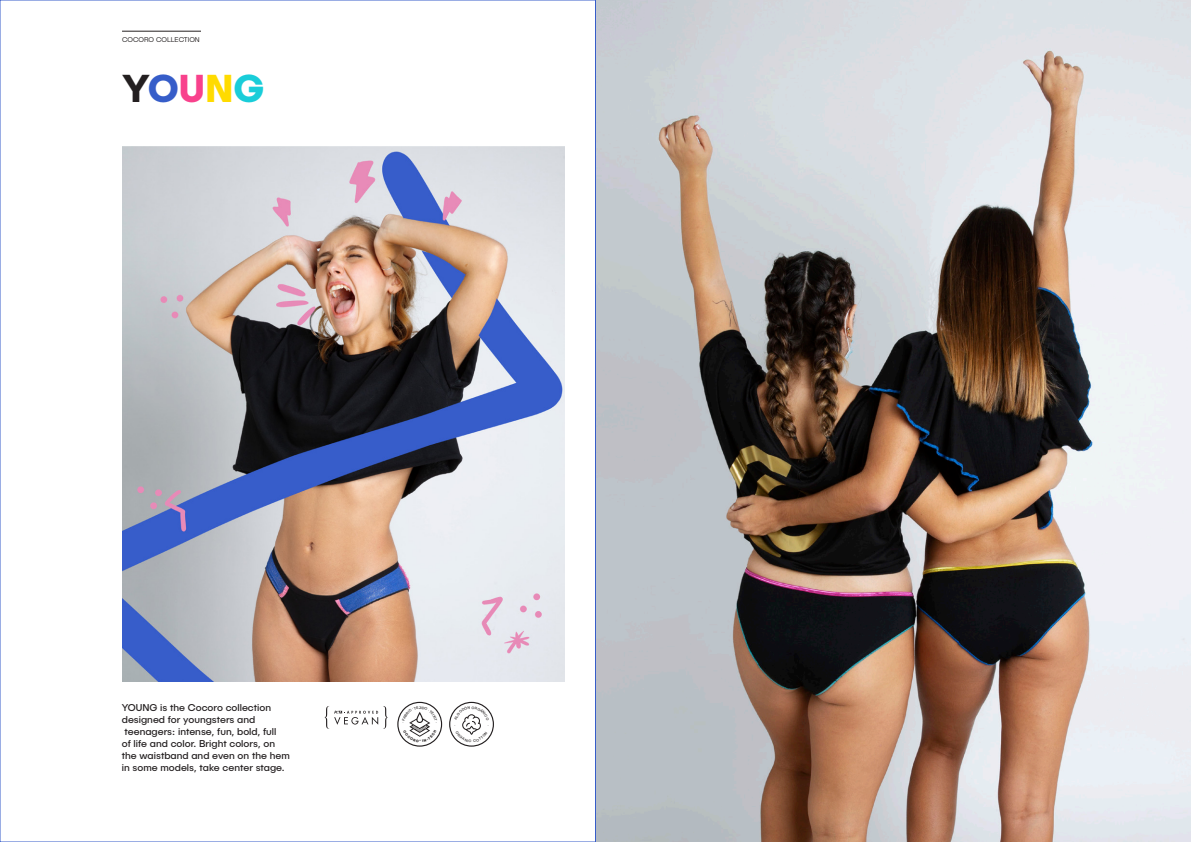
<style>
.page{position:relative;width:1191px;height:842px;background:#fff}
.page>*{position:absolute;margin:0;border:0;box-sizing:border-box;transform-origin:0 0}
.t1{font:700 39px "Publica Sans";color:#231f20}
.t2{font:10px/12px "Publica Sans";color:#231f20}
.t3{font:300 7px "Publica Sans";color:#231f20}
.s1{color:#365dc9}
.s2{color:#f8418c}
.s3{color:#ffdb00}
.s4{color:#19cdd9}
</style>
<div class="page">
<hr style="left:122px;top:31px;width:79px;height:1px;background:#231f20">
<img style="left:122px;top:146px;width:442px;height:536px">
<img style="left:596px;top:0;width:595px;height:842px">
<svg style="left:324px;top:706px;width:64px;height:23px"></svg>
<svg style="left:397px;top:702px;width:45px;height:45px"></svg>
<svg style="left:449px;top:702px;width:45px;height:45px"></svg>
<p class="t3" style="left:122px;top:35px;width:79px">COCORO COLLECTION</p>
<p class="t1" style="left:122px;top:63px;width:144px">Y<span class="s1">O</span><span class="s2">U</span><span class="s3">N</span><span class="s4">G</span></p>
<p class="t2" style="left:122px;top:701px;width:151px">YOUNG is the Cocoro collection designed for youngsters and</p>
<p class="t2" style="left:125px;top:725px;width:153px">teenagers: intense, fun, bold, full</p>
<p class="t2" style="left:122px;top:737px;width:169px">of life and color. Bright colors, on the waistband and even on the hem in some models, take center stage.</p>
</div>
